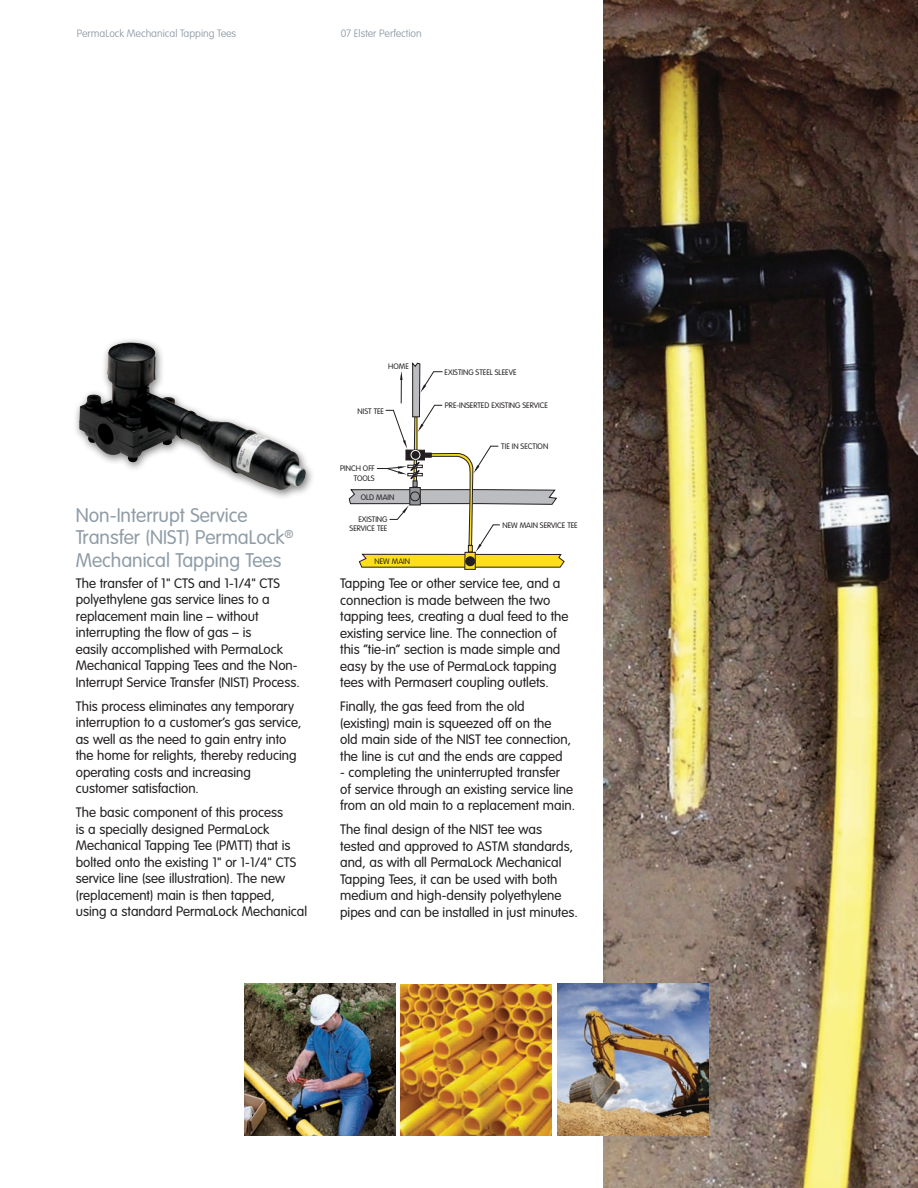
<style>
.page{position:relative;width:918px;height:1188px;background:#fff}
.page>*{position:absolute;margin:0;border:0;box-sizing:border-box;transform-origin:0 0}
.t1{font:300 19.5px/22.5px "VAG Rounded";color:#909da7}
.t2{font:300 13.5px/16.5px "VAG Rounded";color:#231f20}
.t3{font:100 10.5px "VAG Rounded";color:#909da7}
.t4{font:300 7.8px/9.4px "VAG Rounded";color:#231f20;text-align:right}
</style>
<div class="page">
<img style="left:604px;top:0;width:314px;height:1188px">
<div style="left:464px;top:552px;width:12px;height:18px;border:1px solid #231f20"></div>
<svg style="left:348px;top:362px;width:217px;height:206px"></svg>
<div style="left:72px;top:337px;width:242px;height:163px;background:#231f20;opacity:.6"></div>
<img style="left:79px;top:342px;width:121px;height:120px">
<img style="left:401px;top:984px;width:151px;height:151px">
<img style="left:244px;top:984px;width:151px;height:151px">
<img style="left:557px;top:984px;width:152px;height:151px">
<p class="t3" style="left:77px;top:27px;width:161px">PermaLock Mechanical Tapping Tees</p>
<p class="t3" style="left:341px;top:27px;width:83px">07 Elster Perfection</p>
<p class="t4" style="left:388px;top:362px;width:22px">HOME</p>
<p class="t4" style="left:358px;top:406px;width:28px">NIST TEE</p>
<p class="t4" style="left:445px;top:367px;width:73px">EXISTING STEEL SLEEVE</p>
<p class="t4" style="left:445px;top:401px;width:105px">PRE-INSERTED EXISTING SERVICE</p>
<p class="t4" style="left:501px;top:442px;width:49px">TIE IN SECTION</p>
<p class="t1" style="left:76px;top:503px;width:219px">Non-Interrupt Service<br>Transfer (NIST) PermaLock<sup>®<br></sup>Mechanical Tapping Tees</p>
<p class="t2" style="left:76px;top:575px;width:206px">The transfer of 1" CTS and 1-1/4" CTS</p>
<p class="t2" style="left:76px;top:591px;width:225px">polyethylene gas service lines to a replacement main line – without interrupting the flow of gas – is<br>easily accomplished with PermaLock Mechanical Tapping Tees and the Non-Interrupt Service Transfer (NIST) Process.</p>
<p class="t2" style="left:76px;top:698px;width:227px">This process eliminates any temporary interruption to a customer’s gas service, as well as the need to gain entry into the home for relights, thereby reducing operating costs and increasing customer satisfaction.</p>
<p class="t2" style="left:76px;top:804px;width:233px">The basic component of this process<br>is a specially designed PermaLock Mechanical Tapping Tee (PMTT) that is bolted onto the existing 1" or 1-1/4" CTS service line (see illustration). The new (replacement) main is then tapped, using a standard PermaLock Mechanical</p>
<p class="t4" style="left:340px;top:464px;width:36px">PINCH OFF<br>TOOLS</p>
<p class="t4" style="left:361px;top:493px;width:35px">OLD MAIN</p>
<p class="t4" style="left:350px;top:515px;width:39px">EXISTING<br>SERVICE TEE</p>
<p class="t4" style="left:503px;top:521px;width:77px">NEW MAIN SERVICE TEE</p>
<p class="t4" style="left:375px;top:556px;width:37px">NEW MAIN</p>
<p class="t2" style="left:340px;top:575px;width:230px">Tapping Tee or other service tee, and a connection is made between the two tapping tees, creating a dual feed to the existing service line. The connection of this “tie-in” section is made simple and easy by the use of PermaLock tapping tees with Permasert coupling outlets.</p>
<p class="t2" style="left:340px;top:698px;width:232px">Finally, the gas feed from the old (existing) main is squeezed off on the old main side of the NIST tee connection, the line is cut and the ends are capped</p>
<p class="t2" style="left:340px;top:764px;width:236px">- completing the uninterrupted transfer<br>of service through an existing service line from an old main to a replacement main.</p>
<p class="t2" style="left:340px;top:821px;width:239px">The final design of the NIST tee was tested and approved to ASTM standards, and, as with all PermaLock Mechanical Tapping Tees, it can be used with both medium and high-density polyethylene pipes and can be installed in just minutes.</p>
</div>
